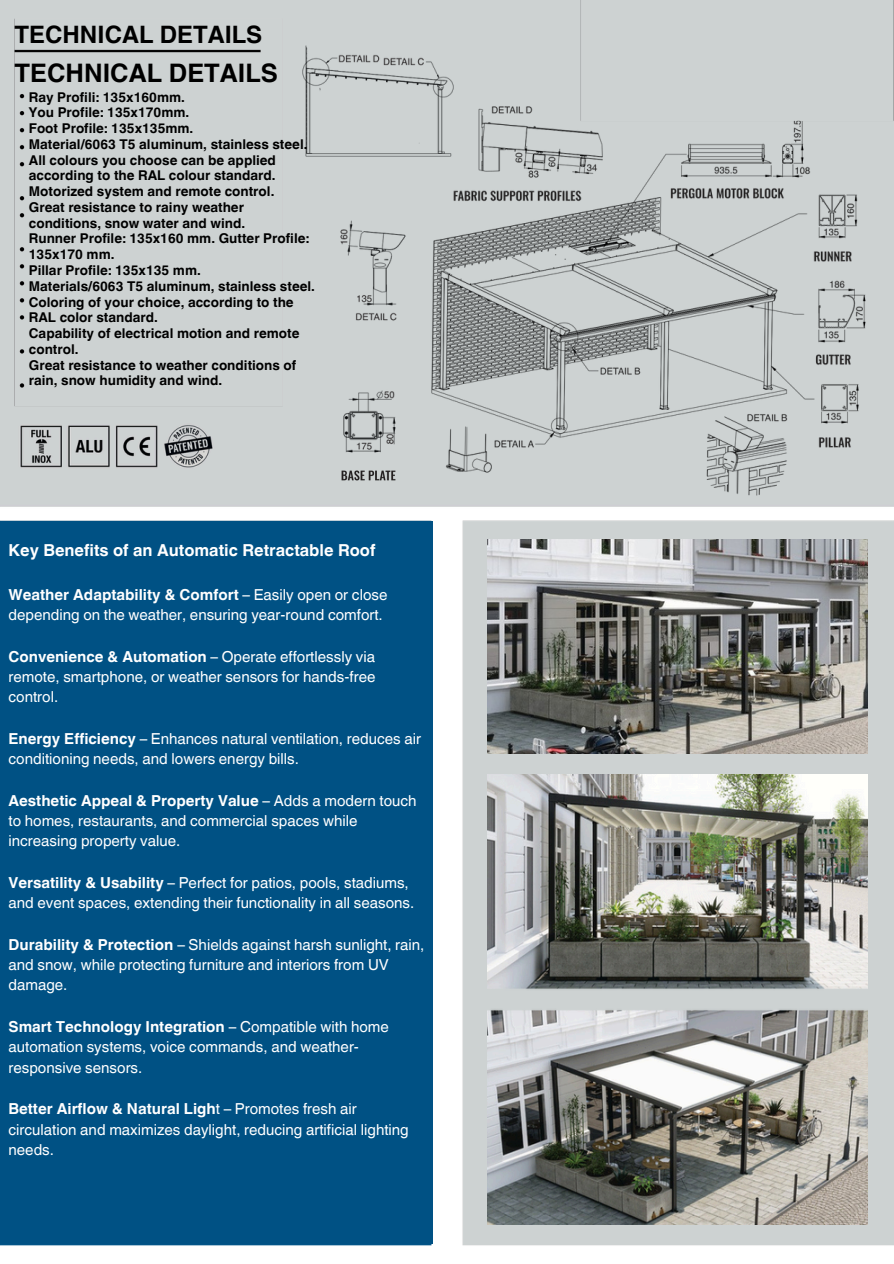
<style>
.page{position:relative;width:894px;height:1264px;background:#fff}
.page>*{position:absolute;margin:0;border:0;box-sizing:border-box;transform-origin:0 0}
.t1{font:700 25.5px "Helvetica World";color:#000}
.t2{font:700 24px "Helvetica World";color:#000}
.t3{font:700 16.5px "Helvetica World";color:#fff}
.t4{font:15.15px/20.2px "Helvetica World";color:#fff}
.t5{font:700 13.5px/15.8px "Helvetica World";color:#000}
.s1{font-weight:700}
</style>
<div class="page">
<img style="left:0;top:0;width:893px;height:1246px">
<div style="left:0;top:521px;width:433px;height:722px;background:#005184"></div>
<p class="t2" style="left:15px;top:15px;width:249px">TECHNICAL DETAILS</p>
<p class="t1" style="left:15px;top:52px;width:265px">TECHNICAL DETAILS</p>
<p class="t5" style="left:29px;top:88px;width:157px">Ray Profili: 135x160mm.</p>
<h1 class="t5" style="left:29px;top:103px;width:162px">You Profile: 135x170mm.</h1>
<p class="t5" style="left:29px;top:119px;width:166px">Foot Profile: 135x135mm.</p>
<p class="t5" style="left:29px;top:135px;width:280px">Material/6063 T5 aluminum, stainless steel.<br>All colours you choose can be applied according to the RAL colour standard.<br>Motorized system and remote control.</p>
<p class="t5" style="left:29px;top:198px;width:218px">Great resistance to rainy weather conditions, snow water and wind.</p>
<p class="t5" style="left:29px;top:229px;width:282px">Runner Profile: 135x160 mm. Gutter Profile:<br>135x170 mm.</p>
<p class="t5" style="left:29px;top:261px;width:173px">Pillar Profile: 135x135 mm.</p>
<p class="t5" style="left:29px;top:277px;width:287px">Materials/6063 T5 aluminum, stainless steel.<br>Coloring of your choice, according to the<br>RAL color standard.</p>
<p class="t5" style="left:29px;top:324px;width:272px">Capability of electrical motion and remote control.</p>
<p class="t5" style="left:29px;top:355px;width:269px">Great resistance to weather conditions of rain, snow humidity and wind.</p>
<p class="t3" style="left:9px;top:536px;width:368px">Key Benefits of an Automatic Retractable Roof</p>
<p class="t4" style="left:9px;top:584px;width:380px"><span class="s1">Weather Adaptability &amp; Comfort</span> – Easily open or close depending on the weather, ensuring year-round comfort.</p>
<p class="t4" style="left:9px;top:646px;width:368px;text-align:justify"><span class="s1">Convenience &amp; Automation</span> – Operate effortlessly via remote, smartphone, or weather sensors for hands-free control.</p>
<p class="t4" style="left:9px;top:728px;width:414px"><span class="s1">Energy Efficiency</span> – Enhances natural ventilation, reduces air conditioning needs, and lowers energy bills.</p>
<p class="t4" style="left:9px;top:790px;width:409px"><span class="s1">Aesthetic Appeal &amp; Property Value</span> – Adds a modern touch to homes, restaurants, and commercial spaces while increasing property value.</p>
<p class="t4" style="left:9px;top:872px;width:407px"><span class="s1">Versatility &amp; Usability</span> – Perfect for patios, pools, stadiums, and event spaces, extending their functionality in all seasons.</p>
<p class="t4" style="left:9px;top:934px;width:417px"><span class="s1">Durability &amp; Protection</span> – Shields against harsh sunlight, rain, and snow, while protecting furniture and interiors from UV damage.</p>
<h2 class="t4" style="left:9px;top:1016px;width:382px"><span class="s1">Smart Technology Integration</span> – Compatible with home automation systems, voice commands, and weather&shy;responsive sensors.</h2>
<h3 class="t4" style="left:9px;top:1098px;width:401px"><span class="s1">Better Airflow &amp; Natural Ligh</span>t – Promotes fresh air circulation and maximizes daylight, reducing artificial lighting needs.</h3>
</div>
